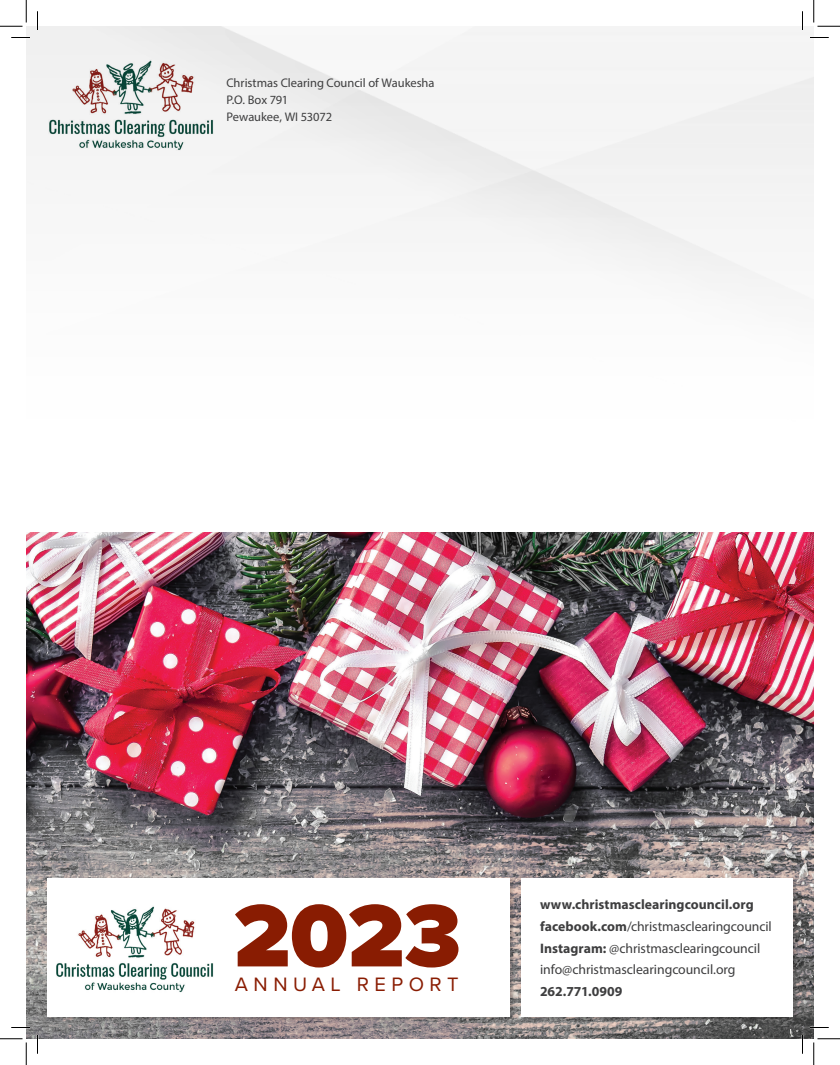
<style>
.page{position:relative;width:840px;height:1065px;background:#fff}
.page>*{position:absolute;margin:0;border:0;box-sizing:border-box;transform-origin:0 0}
.t1{font:20.12px "Proxima Nova";letter-spacing:.27em;color:#891c02}
.t2{font:13.75px "Myriad Pro";letter-spacing:-.005em;color:#3e3e3f}
.t3{font:700 13.75px "Myriad Pro";color:#3e3e3f}
.t4{font:12.5px "Myriad Pro";letter-spacing:-.005em;color:#3e3e3f}
.s1{font-weight:700}
</style>
<div class="page">
<img style="left:49px;top:60px;width:164px;height:90px">
<img style="left:26px;top:532px;width:788px;height:507px">
<div style="left:522px;top:879px;width:275px;height:142px;background:#231f20;opacity:.25"></div>
<div style="left:521px;top:878px;width:272px;height:139px;background:#fff"></div>
<div style="left:48px;top:879px;width:466px;height:142px;background:#231f20;opacity:.25"></div>
<div style="left:47px;top:878px;width:462px;height:139px;background:#fff"></div>
<img style="left:56px;top:906px;width:157px;height:87px">
<svg style="left:235px;top:904px;width:223px;height:64px"></svg>
<svg style="left:11px;top:37px;width:19px;height:1px"></svg>
<svg style="left:810px;top:37px;width:19px;height:1px"></svg>
<svg style="left:11px;top:1027px;width:19px;height:1px"></svg>
<svg style="left:810px;top:1027px;width:19px;height:1px"></svg>
<svg style="left:37px;top:11px;width:1px;height:19px"></svg>
<svg style="left:37px;top:1035px;width:1px;height:19px"></svg>
<svg style="left:802px;top:11px;width:1px;height:19px"></svg>
<svg style="left:802px;top:1035px;width:1px;height:19px"></svg>
<svg style="left:0;top:0;width:27px;height:27px"></svg>
<svg style="left:0;top:1039px;width:27px;height:26px"></svg>
<svg style="left:814px;top:0;width:26px;height:27px"></svg>
<svg style="left:814px;top:1039px;width:26px;height:26px"></svg>
<p class="t4" style="left:226px;top:75px;width:210px">Christmas Clearing Council of Waukesha</p>
<p class="t4" style="left:226px;top:92px;width:63px">P.O. Box 791</p>
<p class="t4" style="left:226px;top:109px;width:107px">Pewaukee, WI 53072</p>
<p class="t1" style="left:235px;top:970px;width:225px">ANNUAL REPORT</p>
<p class="t3" style="left:540px;top:895px;width:215px">www.christmasclearingcouncil.org</p>
<p class="t2" style="left:540px;top:918px;width:233px"><span class="s1">facebook.com</span>/christmasclearingcouncil</p>
<p class="t2" style="left:540px;top:939px;width:222px"><span class="s1">Instagram:</span> @christmasclearingcouncil</p>
<p class="t2" style="left:540px;top:961px;width:197px">info@christmasclearingcouncil.org</p>
<p class="t3" style="left:540px;top:983px;width:84px">262.771.0909</p>
</div>
